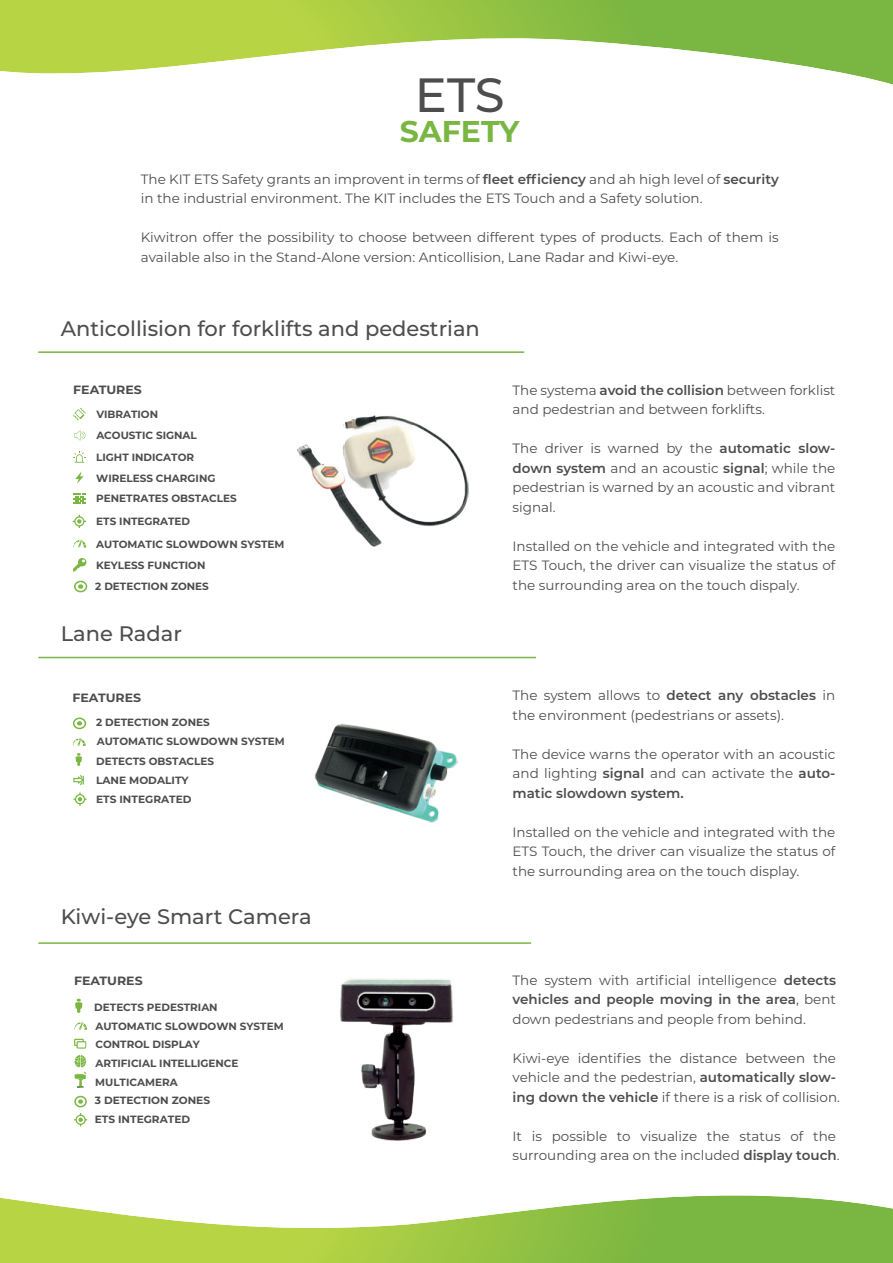
<style>
.page{position:relative;width:893px;height:1263px;background:#fff}
.page>*{position:absolute;margin:0;border:0;box-sizing:border-box;transform-origin:0 0}
.t1{font:500 48px "Montserrat";color:#4d4d4d}
.t2{font:700 30px "Montserrat";color:#79b642}
.t3{font:500 21px "Montserrat";color:#4d4d4d}
.t4{font:13.5px/19.5px "Montserrat";color:#4d4d4d}
.t5{font:700 12px "Montserrat";color:#4d4d4d;scale:1.04 1}
.t6{font:700 10.5px/18.6px "Montserrat";color:#4d4d4d}
.s1{font-weight:600}
</style>
<div class="page">
<svg style="left:0;top:0;width:893px;height:85px"></svg>
<svg style="left:0;top:1195px;width:893px;height:68px"></svg>
<hr style="left:38px;top:942px;width:493px;height:2px;background:#79b642">
<img style="left:314px;top:723px;width:144px;height:58px">
<hr style="left:38px;top:657px;width:498px;height:1px;background:#79b642">
<img style="left:297px;top:352px;width:228px;height:195px">
<hr style="left:38px;top:351px;width:486px;height:2px;background:#79b642">
<svg style="left:73px;top:775px;width:11px;height:10px"></svg>
<svg style="left:76px;top:753px;width:6px;height:13px"></svg>
<svg style="left:77px;top:721px;width:5px;height:4px"></svg>
<div style="left:73px;top:717px;width:13px;height:12px;border:2px solid #79b642;border-radius:50%"></div>
<svg style="left:73px;top:792px;width:14px;height:14px"></svg>
<svg style="left:73px;top:738px;width:13px;height:8px"></svg>
<svg style="left:75px;top:999px;width:7px;height:14px"></svg>
<svg style="left:74px;top:1055px;width:12px;height:33px"></svg>
<svg style="left:74px;top:1039px;width:12px;height:10px"></svg>
<svg style="left:74px;top:1113px;width:13px;height:13px"></svg>
<svg style="left:74px;top:1021px;width:13px;height:9px"></svg>
<svg style="left:78px;top:1099px;width:5px;height:5px"></svg>
<div style="left:74px;top:1096px;width:13px;height:11px;border:2px solid #79b642;border-radius:50%"></div>
<img style="left:130px;top:781px;width:402px;height:360px">
<svg style="left:75px;top:471px;width:9px;height:13px"></svg>
<svg style="left:73px;top:408px;width:13px;height:12px"></svg>
<svg style="left:74px;top:431px;width:11px;height:9px"></svg>
<svg style="left:74px;top:451px;width:12px;height:12px"></svg>
<svg style="left:74px;top:493px;width:11px;height:11px"></svg>
<svg style="left:73px;top:515px;width:13px;height:13px"></svg>
<svg style="left:73px;top:558px;width:13px;height:13px"></svg>
<svg style="left:74px;top:539px;width:12px;height:8px"></svg>
<svg style="left:78px;top:584px;width:5px;height:5px"></svg>
<div style="left:74px;top:581px;width:13px;height:11px;border:2px solid #79b642;border-radius:50%"></div>
<h1 class="t1" style="left:415px;top:76px;width:91px">ETS</h1>
<h2 class="t2" style="left:400px;top:114px;width:121px">SAFETY</h2>
<p class="t4" style="left:141px;top:170px;width:639px">The KIT ETS Safety grants an improvent in terms of <span class="s1">fleet efficiency</span> and ah high level of <span class="s1">security </span>in the industrial environment. The KIT includes the ETS Touch and a Safety solution.</p>
<p class="t4" style="left:141px;top:229px;width:639px">Kiwitron offer the possibility to choose between different types of products. Each of them is available also in the Stand-Alone version: Anticollision, Lane Radar and Kiwi-eye.</p>
<h3 class="t3" style="left:61px;top:320px;width:421px">Anticollision for forklifts and pedestrian</h3>
<p class="t5" style="left:73px;top:383px;width:68px">FEATURES</p>
<p class="t6" style="left:96px;top:404px;width:142px;line-height:21px">VIBRATION<br>ACOUSTIC SIGNAL<br>LIGHT INDICATOR<br>WIRELESS CHARGING<br>PENETRATES OBSTACLES</p>
<p class="t6" style="left:96px;top:512px;width:95px">ETS INTEGRATED</p>
<p class="t6" style="left:96px;top:533px;width:190px;line-height:21.6px">AUTOMATIC SLOWDOWN SYSTEM<br>KEYLESS FUNCTION</p>
<p class="t6" style="left:95px;top:577px;width:115px">2 DETECTION ZONES</p>
<h3 class="t3" style="left:61px;top:625px;width:123px">Lane Radar</h3>
<p class="t5" style="left:73px;top:691px;width:68px">FEATURES</p>
<p class="t6" style="left:96px;top:713px;width:115px">2 DETECTION ZONES</p>
<p class="t6" style="left:97px;top:732px;width:190px">AUTOMATIC SLOWDOWN SYSTEM</p>
<p class="t6" style="left:96px;top:751px;width:120px;line-height:19.4px">DETECTS OBSTACLES<br>LANE MODALITY</p>
<p class="t6" style="left:96px;top:790px;width:97px">ETS INTEGRATED</p>
<h3 class="t3" style="left:61px;top:908px;width:253px">Kiwi-eye Smart Camera</h3>
<p class="t5" style="left:74px;top:973px;width:68px">FEATURES</p>
<p class="t6" style="left:94px;top:997px;width:125px">DETECTS PEDESTRIAN</p>
<p class="t6" style="left:95px;top:1017px;width:190px">AUTOMATIC SLOWDOWN SYSTEM<br>CONTROL DISPLAY<br>ARTIFICIAL INTELLIGENCE<br>MULTICAMERA<br>3 DETECTION ZONES<br>ETS INTEGRATED</p>
<p class="t4" style="left:513px;top:381px;width:324px">The systema <span class="s1">avoid the collision</span> between forklist and pedestrian and between forklifts.</p>
<p class="t4" style="left:513px;top:440px;width:324px;text-align:justify">The driver is warned by the <span class="s1">automatic slow&shy;down system</span> and an acoustic <span class="s1">signal</span>; while the pedestrian is warned by an acoustic and vibrant signal.</p>
<p class="t4" style="left:513px;top:537px;width:324px;text-align:justify">Installed on the vehicle and integrated with the ETS Touch, the driver can visualize the status of the surrounding area on the touch dispaly.</p>
<p class="t4" style="left:513px;top:687px;width:324px">The system allows to <span class="s1">detect any obstacles</span> in the environment (pedestrians or assets).</p>
<p class="t4" style="left:513px;top:745px;width:324px;text-align:justify">The device warns the operator with an acoustic and lighting <span class="s1">signal</span> and can activate the <span class="s1">auto&shy;matic slowdown system.</span></p>
<p class="t4" style="left:513px;top:823px;width:324px;text-align:justify">Installed on the vehicle and integrated with the ETS Touch, the driver can visualize the status of the surrounding area on the touch display.</p>
<p class="t4" style="left:513px;top:971px;width:325px;text-align:justify">The system with artificial intelligence <span class="s1">detects vehicles and people moving in the area</span>, bent down pedestrians and people from behind.</p>
<p class="t4" style="left:513px;top:1049px;width:329px">Kiwi-eye identifies the distance between the vehicle and the pedestrian, <span class="s1">automatically slow&shy;ing down the vehicle</span> if there is a risk of collision.</p>
<p class="t4" style="left:513px;top:1127px;width:328px">It is possible to visualize the status of the surrounding area on the included <span class="s1">display touch</span>.</p>
</div>
